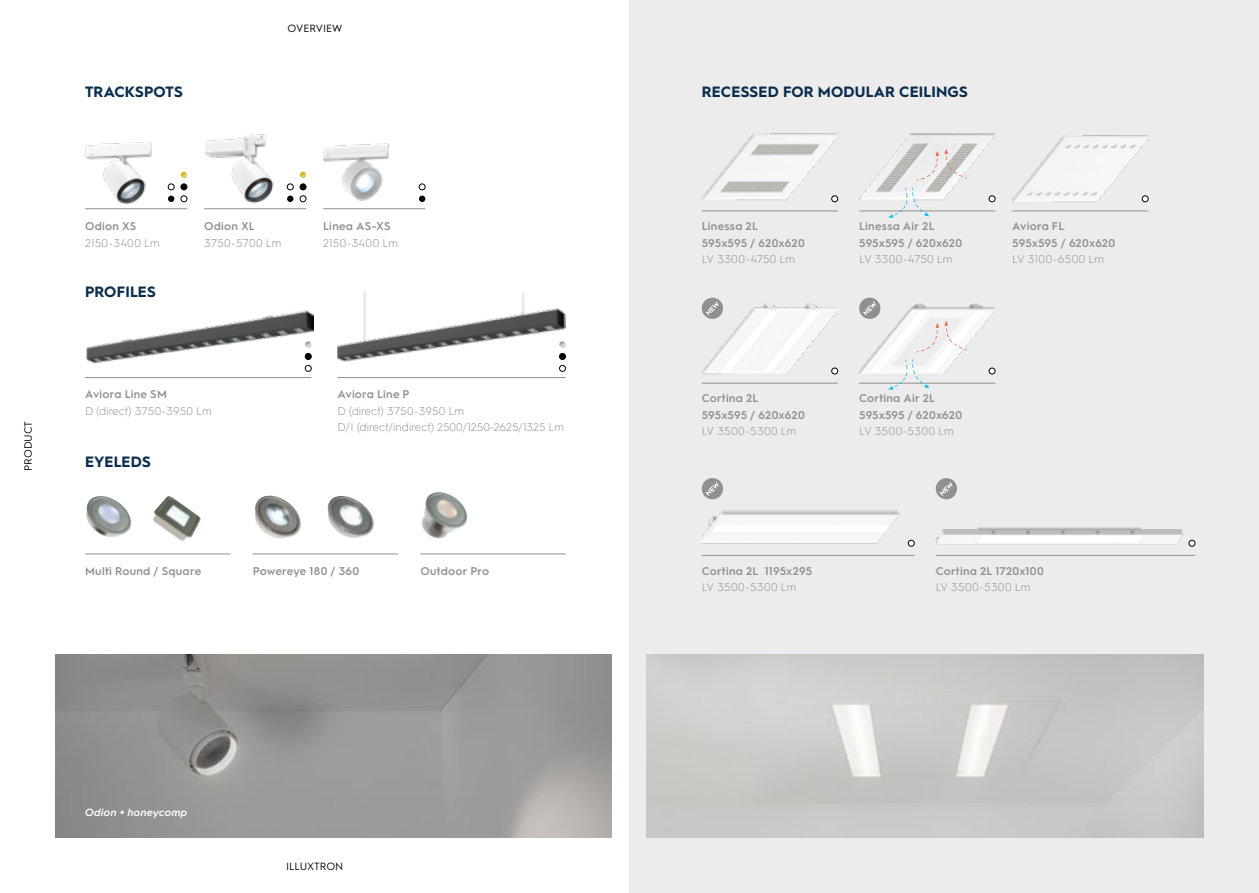
<style>
.page{position:relative;width:1259px;height:893px;background:#fff}
.page>*{position:absolute;margin:0;border:0;box-sizing:border-box;transform-origin:0 0}
.t1{font:700 15px "Hurme Geometric Sans 1";letter-spacing:.015em;color:#0b2d4d}
.t2{font:600 11.25px/16.5px "Hurme Geometric Sans 1";letter-spacing:.02em;color:#91908e}
.t3{font:300 11.25px/16.5px "Hurme Geometric Sans 1";letter-spacing:.015em;color:#91908e}
.t4{font:300 11.25px "Hurme Geometric Sans 1";letter-spacing:.035em;color:#91908e}
.t5{font:10.5px "Hurme Geometric Sans 1";color:#000}
.t6{font:italic 600 10.5px "Hurme Geometric Sans 1";letter-spacing:.02em;color:#fff}
</style>
<div class="page">
<div style="left:629px;top:0;width:630px;height:893px;background:#ececec"></div>
<img style="left:323px;top:143px;width:101px;height:58px">
<hr style="left:323px;top:208px;width:102px;height:1px;background:#91908e">
<img style="left:85px;top:142px;width:88px;height:62px">
<hr style="left:85px;top:208px;width:102px;height:1px;background:#91908e">
<img style="left:204px;top:133px;width:96px;height:70px">
<hr style="left:204px;top:208px;width:102px;height:1px;background:#91908e">
<img style="left:421px;top:492px;width:46px;height:47px">
<hr style="left:85px;top:554px;width:145px;height:1px;background:#91908e">
<hr style="left:253px;top:554px;width:145px;height:1px;background:#91908e">
<hr style="left:420px;top:554px;width:146px;height:1px;background:#91908e">
<img style="left:86px;top:496px;width:46px;height:42px">
<img style="left:153px;top:496px;width:48px;height:45px">
<img style="left:254px;top:496px;width:47px;height:43px">
<img style="left:327px;top:496px;width:47px;height:42px">
<img style="left:86px;top:310px;width:227px;height:62px">
<img style="left:337px;top:293px;width:229px;height:79px">
<hr style="left:85px;top:377px;width:226px;height:1px;background:#91908e">
<hr style="left:337px;top:377px;width:229px;height:1px;background:#91908e">
<svg style="left:305px;top:365px;width:6px;height:6px"></svg>
<div style="left:305px;top:365px;width:6px;height:7px;border:1px solid #000;border-radius:50%"></div>
<div style="left:305px;top:353px;width:6px;height:7px;border:1px solid #000;border-radius:50%"></div>
<svg style="left:305px;top:341px;width:6px;height:18px"></svg>
<svg style="left:559px;top:365px;width:6px;height:6px"></svg>
<div style="left:559px;top:365px;width:7px;height:7px;border:1px solid #000;border-radius:50%"></div>
<div style="left:559px;top:353px;width:7px;height:7px;border:1px solid #000;border-radius:50%"></div>
<svg style="left:559px;top:341px;width:7px;height:18px"></svg>
<img style="left:1012px;top:135px;width:136px;height:68px">
<img style="left:702px;top:304px;width:136px;height:71px">
<img style="left:859px;top:304px;width:136px;height:71px">
<img style="left:702px;top:510px;width:197px;height:34px">
<hr style="left:1012px;top:211px;width:136px;height:1px;background:#91908e">
<hr style="left:702px;top:383px;width:136px;height:1px;background:#91908e">
<hr style="left:702px;top:555px;width:212px;height:1px;background:#91908e">
<hr style="left:702px;top:211px;width:136px;height:1px;background:#91908e">
<hr style="left:859px;top:211px;width:136px;height:1px;background:#91908e">
<hr style="left:859px;top:383px;width:136px;height:1px;background:#91908e">
<hr style="left:935px;top:555px;width:260px;height:1px;background:#91908e">
<img style="left:936px;top:527px;width:248px;height:18px">
<img style="left:702px;top:133px;width:136px;height:70px">
<img style="left:859px;top:133px;width:136px;height:70px">
<svg style="left:831px;top:196px;width:6px;height:6px"></svg>
<div style="left:831px;top:196px;width:7px;height:6px;border:1px solid #000;border-radius:50%"></div>
<svg style="left:989px;top:196px;width:6px;height:6px"></svg>
<svg style="left:989px;top:368px;width:6px;height:6px"></svg>
<svg style="left:908px;top:540px;width:6px;height:6px"></svg>
<svg style="left:1142px;top:196px;width:6px;height:6px"></svg>
<svg style="left:831px;top:368px;width:6px;height:6px"></svg>
<div style="left:831px;top:368px;width:7px;height:6px;border:1px solid #000;border-radius:50%"></div>
<svg style="left:1189px;top:540px;width:6px;height:6px"></svg>
<div style="left:1188px;top:540px;width:7px;height:6px;border:1px solid #000;border-radius:50%"></div>
<svg style="left:701px;top:297px;width:23px;height:23px"></svg>
<svg style="left:701px;top:478px;width:22px;height:22px"></svg>
<svg style="left:935px;top:478px;width:22px;height:22px"></svg>
<svg style="left:859px;top:297px;width:23px;height:23px"></svg>
<img style="left:55px;top:655px;width:557px;height:183px">
<img style="left:646px;top:655px;width:557px;height:183px">
<svg style="left:168px;top:196px;width:6px;height:6px"></svg>
<svg style="left:168px;top:184px;width:6px;height:6px"></svg>
<svg style="left:287px;top:196px;width:6px;height:6px"></svg>
<svg style="left:287px;top:184px;width:6px;height:6px"></svg>
<svg style="left:419px;top:196px;width:6px;height:6px"></svg>
<svg style="left:419px;top:184px;width:6px;height:6px"></svg>
<svg style="left:181px;top:196px;width:6px;height:6px"></svg>
<svg style="left:181px;top:184px;width:6px;height:6px"></svg>
<svg style="left:181px;top:172px;width:6px;height:6px"></svg>
<svg style="left:300px;top:196px;width:6px;height:6px"></svg>
<svg style="left:300px;top:184px;width:6px;height:6px"></svg>
<svg style="left:300px;top:172px;width:6px;height:6px"></svg>
<svg style="left:888px;top:359px;width:41px;height:30px"></svg>
<svg style="left:916px;top:321px;width:50px;height:31px"></svg>
<svg style="left:888px;top:188px;width:41px;height:30px"></svg>
<svg style="left:916px;top:149px;width:50px;height:31px"></svg>
<p class="t5" style="left:21px;top:471px;width:52px;rotate:-90deg">PRODUCT</p>
<p class="t5" style="left:288px;top:21px;width:56px">OVERVIEW</p>
<h1 class="t1" style="left:85px;top:81px;width:99px">TRACKSPOTS</h1>
<h1 class="t1" style="left:702px;top:81px;width:267px">RECESSED FOR MODULAR CEILINGS</h1>
<p class="t2" style="left:85px;top:217px;width:53px">Odion XS</p>
<p class="t3" style="left:85px;top:234px;width:76px">2150-3400 Lm</p>
<h1 class="t1" style="left:85px;top:281px;width:72px">PROFILES</h1>
<p class="t2" style="left:204px;top:217px;width:52px">Odion XL</p>
<p class="t3" style="left:204px;top:234px;width:79px">3750-5700 Lm</p>
<p class="t2" style="left:85px;top:385px;width:83px">Aviora Line SM</p>
<p class="t3" style="left:85px;top:402px;width:128px">D (direct) 3750-3950 Lm</p>
<h1 class="t1" style="left:85px;top:451px;width:67px">EYELEDS</h1>
<p class="t2" style="left:323px;top:217px;width:69px">Linea AS-XS</p>
<p class="t3" style="left:323px;top:234px;width:76px">2150-3400 Lm</p>
<p class="t2" style="left:337px;top:385px;width:74px">Aviora Line P</p>
<p class="t3" style="left:337px;top:402px;width:228px">D (direct) 3750-3950 Lm<br>D/I (direct/indirect) 2500/1250-2625/1325 Lm</p>
<p class="t2" style="left:702px;top:217px;width:104px">Linessa 2L<br>595x595 / 620x620</p>
<p class="t3" style="left:702px;top:250px;width:95px">LV 3300-4750 Lm</p>
<p class="t2" style="left:702px;top:389px;width:104px">Cortina 2L<br>595x595 / 620x620</p>
<p class="t4" style="left:702px;top:424px;width:96px">LV 3500-5300 Lm</p>
<p class="t2" style="left:859px;top:217px;width:104px">Linessa Air 2L<br>595x595 / 620x620</p>
<p class="t3" style="left:859px;top:250px;width:95px">LV 3300-4750 Lm</p>
<p class="t2" style="left:1012px;top:217px;width:104px">Aviora FL<br>595x595 / 620x620</p>
<p class="t3" style="left:1012px;top:250px;width:93px">LV 3100-6500 Lm</p>
<p class="t2" style="left:859px;top:389px;width:104px">Cortina Air 2L<br>595x595 / 620x620</p>
<p class="t4" style="left:859px;top:424px;width:96px">LV 3500-5300 Lm</p>
<p class="t2" style="left:85px;top:562px;width:118px">Multi Round / Square</p>
<p class="t2" style="left:253px;top:562px;width:108px">Powereye 180 / 360</p>
<p class="t2" style="left:420px;top:562px;width:70px">Outdoor Pro</p>
<p class="t2" style="left:702px;top:562px;width:112px">Cortina 2L 1195x295</p>
<p class="t4" style="left:702px;top:580px;width:96px">LV 3500-5300 Lm</p>
<p class="t2" style="left:935px;top:562px;width:110px">Cortina 2L 1720x100</p>
<p class="t4" style="left:935px;top:580px;width:96px">LV 3500-5300 Lm</p>
<p class="t6" style="left:85px;top:805px;width:104px">Odion + honeycomp</p>
<p class="t5" style="left:286px;top:858px;width:59px">ILLUXTRON</p>
</div>
